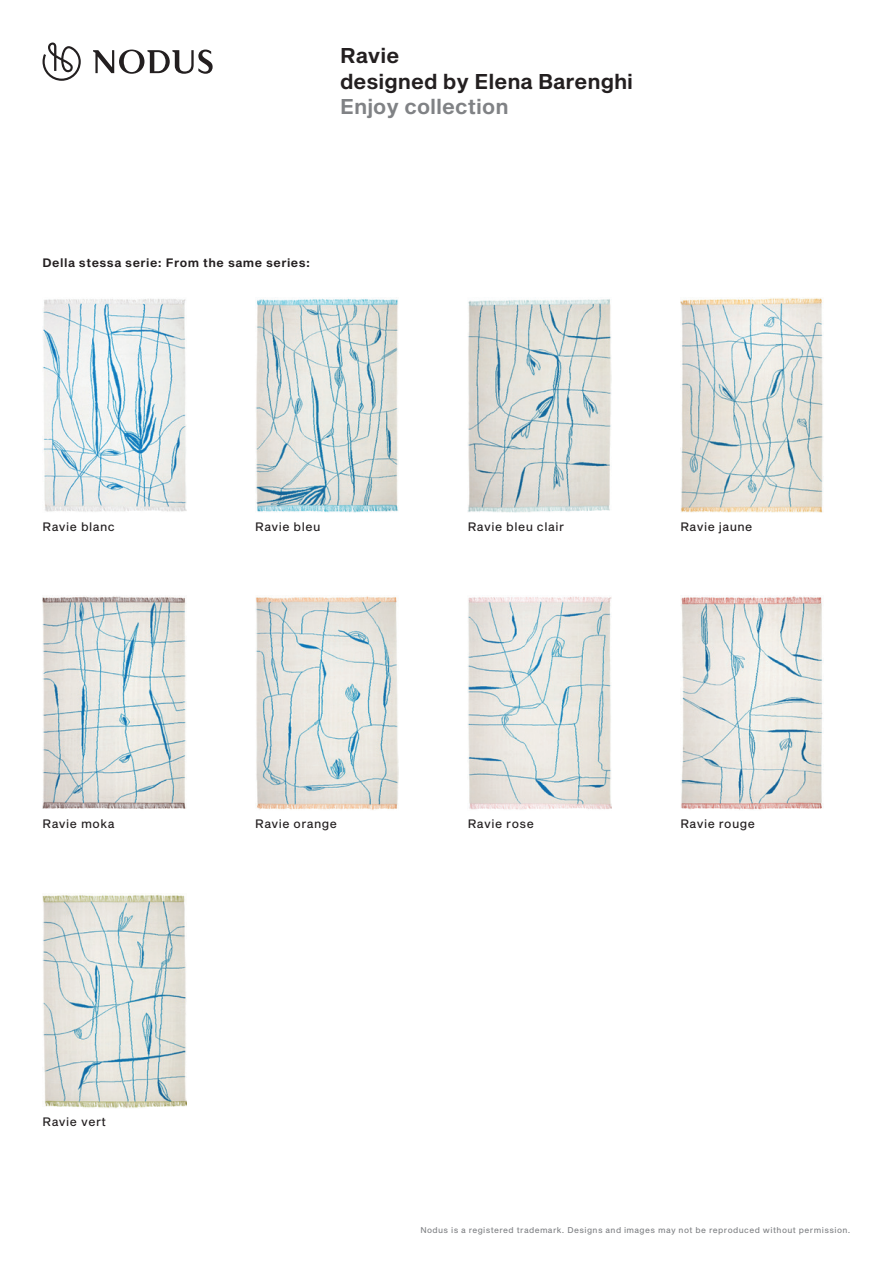
<style>
.page{position:relative;width:893px;height:1263px;background:#fff}
.page>*{position:absolute;margin:0;border:0;box-sizing:border-box;transform-origin:0 0}
.t1{font:21px/25.5px "Sequel Sans Semi Bold Body";color:#231f20}
.t2{font:21px "Sequel Sans Semi Bold Body";color:#808285}
.t3{font:12px "Sequel Sans Roman Body";letter-spacing:.04em;color:#231f20}
.t4{font:12px "Sequel Sans Semi Bold Body";letter-spacing:.04em;color:#231f20}
.t5{font:8.25px "Sequel Sans Roman Body";letter-spacing:.05em;color:#808285}
</style>
<div class="page">
<svg style="left:43px;top:43px;width:38px;height:38px"></svg>
<svg style="left:93px;top:50px;width:120px;height:24px"></svg>
<img style="left:255px;top:298px;width:143px;height:215px">
<img style="left:43px;top:895px;width:143px;height:213px">
<img style="left:680px;top:298px;width:143px;height:215px">
<img style="left:43px;top:298px;width:143px;height:214px">
<img style="left:468px;top:299px;width:143px;height:214px">
<img style="left:681px;top:596px;width:142px;height:214px">
<img style="left:255px;top:596px;width:144px;height:214px">
<img style="left:43px;top:595px;width:143px;height:214px">
<img style="left:468px;top:596px;width:143px;height:214px">
<h1 class="t1" style="left:340px;top:44px;width:294px">Ravie<br>designed by Elena Barenghi</h1>
<h1 class="t2" style="left:340px;top:92px;width:170px">Enjoy collection</h1>
<p class="t4" style="left:43px;top:254px;width:269px">Della stessa serie: From the same series:</p>
<p class="t3" style="left:43px;top:518px;width:74px">Ravie blanc</p>
<p class="t3" style="left:468px;top:518px;width:98px">Ravie bleu clair</p>
<p class="t3" style="left:680px;top:518px;width:74px">Ravie jaune</p>
<p class="t3" style="left:255px;top:518px;width:67px">Ravie bleu</p>
<p class="t3" style="left:43px;top:815px;width:73px">Ravie moka</p>
<p class="t3" style="left:255px;top:815px;width:83px">Ravie orange</p>
<p class="t3" style="left:468px;top:815px;width:68px">Ravie rose</p>
<p class="t3" style="left:680px;top:815px;width:76px">Ravie rouge</p>
<p class="t3" style="left:43px;top:1113px;width:65px">Ravie vert</p>
<p class="t5" style="left:420px;top:1224px;width:432px">Nodus is a registered trademark. Designs and images may not be reproduced without permission.</p>
</div>
